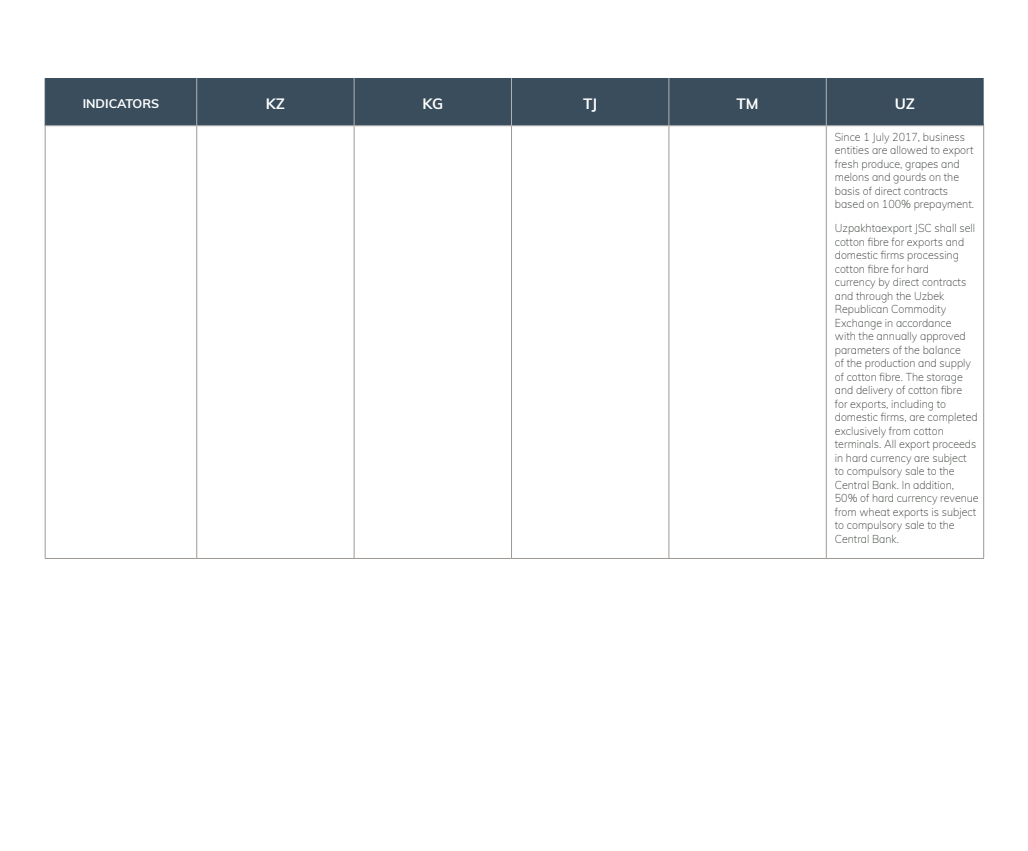
<style>
.page{position:relative;width:1028px;height:851px;background:#fff}
.page>*{position:absolute;margin:0;border:0;box-sizing:border-box;transform-origin:0 0}
.t1{font:700 15px "Muli";color:#fff}
.t2{font:700 12.5px "Muli";color:#fff}
.t3{font:200 11.25px/13.5px "Muli";color:#323932;scale:.95 1}
</style>
<div class="page">
<hr style="left:45px;top:124px;width:1px;height:434px;background:#9e9994">
<hr style="left:196px;top:124px;width:1px;height:434px;background:#9e9994">
<hr style="left:354px;top:124px;width:1px;height:434px;background:#9e9994">
<hr style="left:511px;top:124px;width:1px;height:434px;background:#9e9994">
<hr style="left:668px;top:124px;width:1px;height:434px;background:#9e9994">
<hr style="left:826px;top:124px;width:1px;height:434px;background:#9e9994">
<hr style="left:983px;top:124px;width:1px;height:434px;background:#9e9994">
<hr style="left:45px;top:558px;width:152px;height:1px;background:#9e9994">
<hr style="left:197px;top:558px;width:157px;height:1px;background:#9e9994">
<hr style="left:354px;top:558px;width:157px;height:1px;background:#9e9994">
<hr style="left:511px;top:558px;width:158px;height:1px;background:#9e9994">
<hr style="left:669px;top:558px;width:157px;height:1px;background:#9e9994">
<hr style="left:826px;top:558px;width:157px;height:1px;background:#9e9994">
<div style="left:46px;top:78px;width:937px;height:48px;background:#3a4d5c"></div>
<hr style="left:45px;top:78px;width:1px;height:48px;background:#3a4d5c">
<hr style="left:196px;top:78px;width:1px;height:48px;background:#b4b3b3">
<hr style="left:354px;top:78px;width:1px;height:48px;background:#b4b3b3">
<hr style="left:511px;top:78px;width:1px;height:48px;background:#b4b3b3">
<hr style="left:668px;top:78px;width:1px;height:48px;background:#b4b3b3">
<hr style="left:826px;top:78px;width:1px;height:48px;background:#b4b3b3">
<hr style="left:45px;top:126px;width:152px;height:1px;background:#c9c6c2">
<hr style="left:197px;top:126px;width:157px;height:1px;background:#c9c6c2">
<hr style="left:354px;top:126px;width:157px;height:1px;background:#c9c6c2">
<hr style="left:511px;top:126px;width:158px;height:1px;background:#c9c6c2">
<hr style="left:669px;top:126px;width:157px;height:1px;background:#c9c6c2">
<hr style="left:826px;top:126px;width:157px;height:1px;background:#c9c6c2">
<p class="t2" style="left:83px;top:95px;width:78px">INDICATORS</p>
<p class="t1" style="left:266px;top:93px;width:21px">KZ</p>
<p class="t1" style="left:422px;top:93px;width:22px">KG</p>
<p class="t1" style="left:583px;top:93px;width:15px">TJ</p>
<p class="t1" style="left:736px;top:93px;width:24px">TM</p>
<p class="t1" style="left:894px;top:93px;width:22px">UZ</p>
<p class="t3" style="left:834px;top:129px;width:148px">Since 1 July 2017, business entities are allowed to export fresh produce, grapes and melons and gourds on the basis of direct contracts based on 100% prepayment.</p>
<p class="t3" style="left:834px;top:221px;width:153px">Uzpakhtaexport JSC shall sell cotton fibre for exports and domestic firms processing cotton fibre for hard<br>currency by direct contracts and through the Uzbek<br>Republican Commodity<br>Exchange in accordance<br>with the annually approved parameters of the balance<br>of the production and supply of cotton fibre. The storage and delivery of cotton fibre<br>for exports, including to domestic firms, are completed exclusively from cotton terminals. All export proceeds in hard currency are subject to compulsory sale to the<br>Central Bank. In addition,<br>50% of hard currency revenue from wheat exports is subject to compulsory sale to the<br>Central Bank.</p>
</div>
